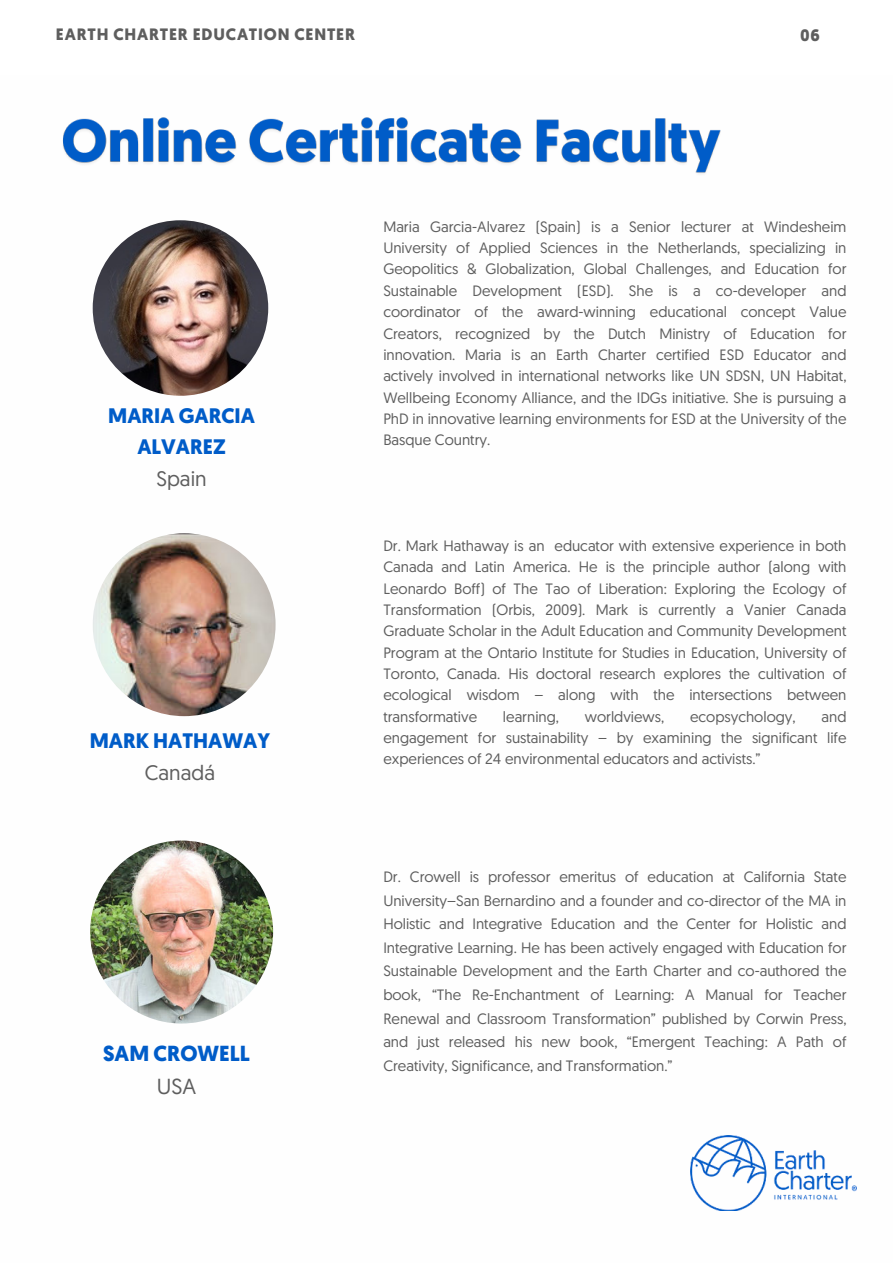
<style>
.page{position:relative;width:893px;height:1264px;background:#fff}
.page>*{position:absolute;margin:0;border:0;box-sizing:border-box;transform-origin:0 0}
.t1{font:700 21.75px "Geomanist";color:#005cc8}
.t2{font:21.75px "Geomanist";color:#5e5e5e}
.t3{font:700 21px/31.5px "Geomanist";color:#005cc8;text-align:center}
.t4{font:21px "Geomanist";color:#5e5e5e}
.t5{font:700 16.5px "Geomanist";letter-spacing:.05em;color:#5e5e5e}
.t6{font:15px/21.3px "Geomanist";color:#5e5e5e;text-align:justify}
</style>
<div class="page">
<img style="left:62px;top:117px;width:659px;height:57px">
<img style="left:90px;top:840px;width:183px;height:183px;border-radius:50%">
<img style="left:93px;top:220px;width:175px;height:176px;border-radius:50%">
<img style="left:93px;top:533px;width:182px;height:183px;border-radius:50%">
<img style="left:690px;top:1135px;width:166px;height:75px">
<p class="t5" style="left:56px;top:23px;width:300px">EARTH CHARTER EDUCATION CENTER</p>
<p class="t5" style="left:800px;top:24px;width:21px">06</p>
<h2 class="t3" style="left:108px;top:399px;width:148px">MARIA GARCIA<br>ALVAREZ</h2>
<h2 class="t4" style="left:156px;top:464px;width:52px">Spain</h2>
<h2 class="t3" style="left:90px;top:725px;width:182px">MARK HATHAWAY</h2>
<h2 class="t4" style="left:145px;top:758px;width:72px">Canadá</h2>
<h1 class="t1" style="left:103px;top:1039px;width:148px">SAM CROWELL</h1>
<h1 class="t2" style="left:157px;top:1072px;width:41px">USA</h1>
<p class="t6" style="left:383px;top:215px;width:464px">Maria Garcia-Alvarez (Spain) is a Senior lecturer at Windesheim University of Applied Sciences in the Netherlands, specializing in Geopolitics &amp; Globalization, Global Challenges, and Education for Sustainable Development (ESD). She is a co-developer and coordinator of the award-winning educational concept Value Creators, recognized by the Dutch Ministry of Education for innovation. Maria is an Earth Charter certified ESD Educator and actively involved in international networks like UN SDSN, UN Habitat, Wellbeing Economy Alliance, and the IDGs initiative. She is pursuing a PhD in innovative learning environments for ESD at the University of the Basque Country.</p>
<p class="t6" style="left:383px;top:534px;width:464px">Dr. Mark Hathaway is an educator with extensive experience in both Canada and Latin America. He is the principle author (along with Leonardo Boff) of The Tao of Liberation: Exploring the Ecology of Transformation (Orbis, 2009). Mark is currently a Vanier Canada Graduate Scholar in the Adult Education and Community Development Program at the Ontario Institute for Studies in Education, University of Toronto, Canada. His doctoral research explores the cultivation of ecological wisdom – along with the intersections between transformative</p>
<p class="t6" style="left:383px;top:705px;width:464px;text-indent:438px">and engagement for sustainability – by examining the significant life experiences of 24 environmental educators and activists.”</p>
<p class="t6" style="left:503px;top:705px;width:58px">learning,</p>
<p class="t6" style="left:584px;top:705px;width:81px">worldviews,</p>
<p class="t6" style="left:690px;top:705px;width:107px">ecopsychology,</p>
<p class="t6" style="left:383px;top:864px;width:464px;line-height:23.5px">Dr. Crowell is professor emeritus of education at California State University–San Bernardino and a founder and co-director of the MA in Holistic and Integrative Education and the Center for Holistic and Integrative Learning. He has been actively engaged with Education for Sustainable Development and the Earth Charter and co-authored the book, “The Re-Enchantment of Learning: A Manual for Teacher Renewal and Classroom Transformation” published by Corwin Press, and just released his new book, “Emergent Teaching: A Path of Creativity, Significance, and Transformation.”</p>
</div>
